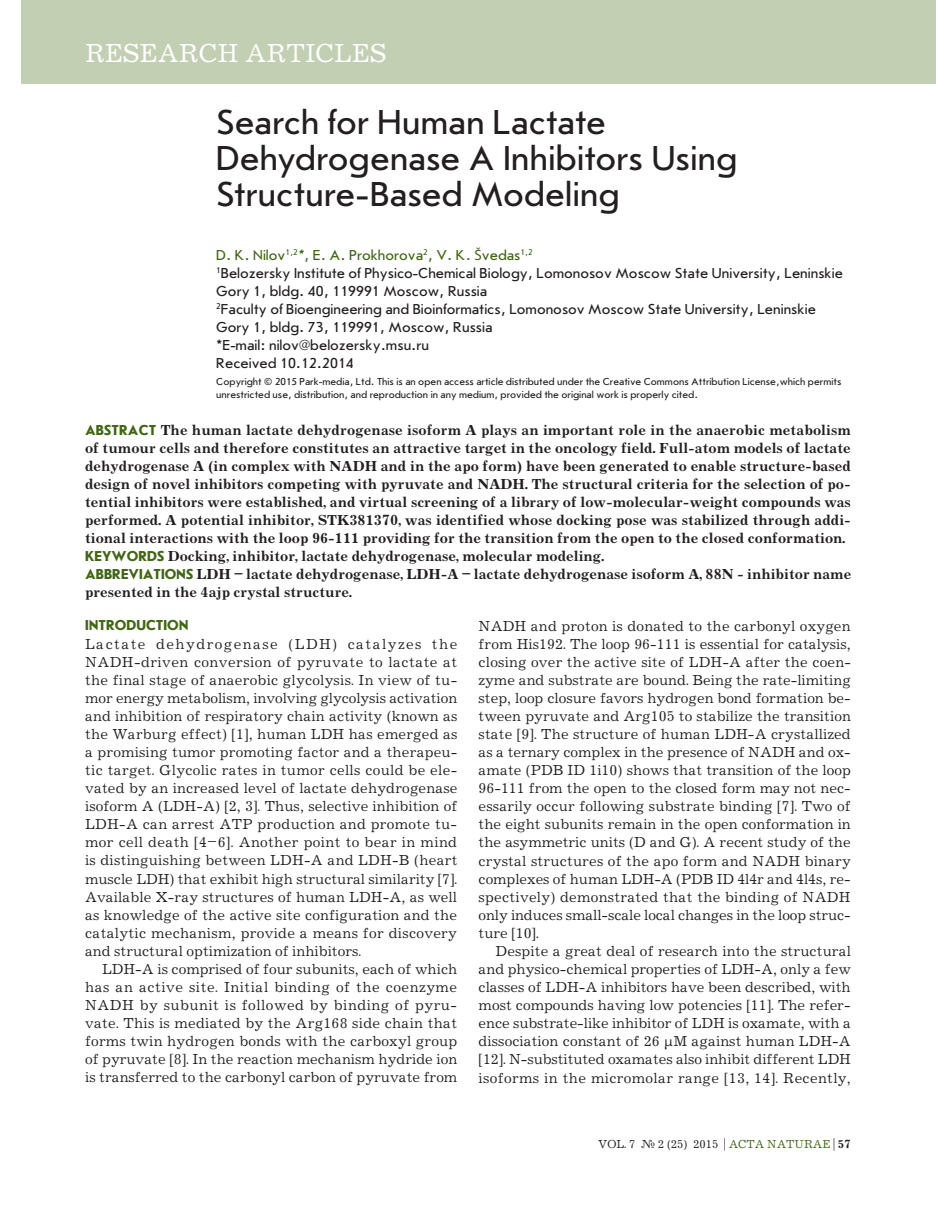
<style>
.page{position:relative;width:936px;height:1212px;background:#fff}
.page>*{position:absolute;margin:0;border:0;box-sizing:border-box;transform-origin:0 0}
.t1{font:36px/36px "Journal Sans C";color:#231f20}
.t2{font:27px "Journal C";color:#fff}
.t3{font:15px/18.1px "Journal C";color:#231f20;text-align:justify}
.t4{font:700 15px/18px "Journal C";color:#231f20}
.t5{font:15px/18px "Journal Sans C";color:#231f20}
.t6{font:700 15px "Journal Sans C";color:#426616}
.t7{font:12px "Journal C";color:#231f20}
.t8{font:10.5px/12.6px "Journal Sans C";color:#231f20}
.s1{color:#426616}
.s2{font-style:italic;color:#426616}
.s3{font-family:"Myriad Pro";color:#426616}
.s4{font-family:"Journal Sans C";color:#426616}
.s5{font-weight:700}
</style>
<div class="page">
<div style="left:21px;top:0;width:914px;height:84px;background:#c2cfb2"></div>
<h2 class="t2" style="left:85px;top:39px;width:303px">RESEARCH ARTICLES</h2>
<h1 class="t1" style="left:216px;top:105px;width:522px">Search for Human Lactate<br>Dehydrogenase A Inhibitors Using<br>Structure-Based Modeling</h1>
<p class="t5" style="left:216px;top:247px;width:628px"><span class="s1">D. K. Nilov</span><sup>1,2</sup><span class="s2">*</span><span class="s1">, E. A. Prokhorova</span><sup>2</sup><span class="s1">, V. K.</span> <span class="s3">Š</span><span class="s1">vedas</span><sup>1,2<br></sup><sup>1</sup>Belozersky Institute of Physico-Chemical Biology, Lomonosov Moscow State University, Leninskie Gory 1, bldg. 40, 119991 Moscow, Russia<br><sup>2</sup>Faculty of Bioengineering and Bioinformatics, Lomonosov Moscow State University, Leninskie Gory 1, bldg. 73, 119991, Moscow, Russia<br>*E-mail: nilov@belozersky.msu.ru<br>Received 10.12.2014</p>
<p class="t8" style="left:216px;top:376px;width:626px">Copyright © 2015 Park-media, Ltd. This is an open access article distributed under the Creative Commons Attribution License,which permits unrestricted use, distribution, and reproduction in any medium, provided the original work is properly cited.</p>
<p class="t4" style="left:85px;top:421px;width:767px"><span class="s4">ABSTRACT</span> The human lactate dehydrogenase isoform A plays an important role in the anaerobic metabolism of tumour cells and therefore constitutes an attractive target in the oncology field. Full-atom models of lactate dehydrogenase A (in complex with NADH and in the apo form) have been generated to enable structure-based design of novel inhibitors competing with pyruvate and NADH. The structural criteria for the selection of po&shy;tential inhibitors were established, and virtual screening of a library of low-molecular-weight compounds was performed. A potential inhibitor, STK381370, was identified whose docking pose was stabilized through addi&shy;tional interactions with the loop 96-111 providing for the transition from the open to the closed conformation.<br><span class="s4">KEYWORDS</span> Docking, inhibitor, lactate dehydrogenase, molecular modeling.<br><span class="s4">ABBREVIATIONS</span> LDH – lactate dehydrogenase, LDH-A – lactate dehydrogenase isoform A, 88N - inhibitor name presented in the 4ajp crystal structure.</p>
<p class="t6" style="left:85px;top:618px;width:105px">INTRODUCTION</p>
<p class="t3" style="left:85px;top:635px;width:374px">Lactate dehydrogenase (LDH) catalyzes the NADH-driven conversion of pyruvate to lactate at the final stage of anaerobic glycolysis. In view of tu&shy;mor energy metabolism, involving glycolysis activation and inhibition of respiratory chain activity (known as the Warburg effect) [1], human LDH has emerged as a promising tumor promoting factor and a therapeu&shy;tic target. Glycolic rates in tumor cells could be ele&shy;vated by an increased level of lactate dehydrogenase isoform A (LDH-A) [2, 3]. Thus, selective inhibition of LDH-A can arrest ATP production and promote tu&shy;mor cell death [4–6]. Another point to bear in mind is distinguishing between LDH-A and LDH-B (heart muscle LDH) that exhibit high structural similarity [7].<br>Available X-ray structures of human LDH-A, as well as knowledge of the active site configuration and the catalytic mechanism, provide a means for discovery and structural optimization of inhibitors.</p>
<p class="t3" style="left:85px;top:960px;width:374px;text-indent:17px">LDH-A is comprised of four subunits, each of which has an active site. Initial binding of the coenzyme NADH by subunit is followed by binding of pyru&shy;vate. This is mediated by the Arg168 side chain that forms twin hydrogen bonds with the carboxyl group of pyruvate [8]. In the reaction mechanism hydride ion is transferred to the carbonyl carbon of pyruvate from</p>
<p class="t3" style="left:478px;top:617px;width:374px">NADH and proton is donated to the carbonyl oxygen from His192. The loop 96-111 is essential for catalysis, closing over the active site of LDH-A after the coen&shy;zyme and substrate are bound. Being the rate-limiting step, loop closure favors hydrogen bond formation be&shy;tween pyruvate and Arg105 to stabilize the transition state [9]. The structure of human LDH-A crystallized as a ternary complex in the presence of NADH and ox&shy;amate (PDB ID 1i10) shows that transition of the loop 96-111 from the open to the closed form may not nec&shy;essarily occur following substrate binding [7]. Two of the eight subunits remain in the open conformation in the asymmetric units (D and G). A recent study of the crystal structures of the apo form and NADH binary complexes of human LDH-A (PDB ID 4l4r and 4l4s, re&shy;spectively) demonstrated that the binding of NADH only induces small-scale local changes in the loop struc&shy;ture [10].</p>
<p class="t3" style="left:478px;top:942px;width:374px;text-indent:17px">Despite a great deal of research into the structural and physico-chemical properties of LDH-A, only a few classes of LDH-A inhibitors have been described, with most compounds having low potencies [11]. The refer&shy;ence substrate-like inhibitor of LDH is oxamate, with a dissociation constant of 26 μM against human LDH-A [12]. N-substituted oxamates also inhibit different LDH isoforms in the micromolar range [13, 14]. Recently,</p>
<p class="t7" style="left:598px;top:1137px;width:254px">VOL. 7 № 2 (25) 2015 | <span class="s1">ACTA NATURAE</span> | <span class="s5">57</span></p>
</div>
